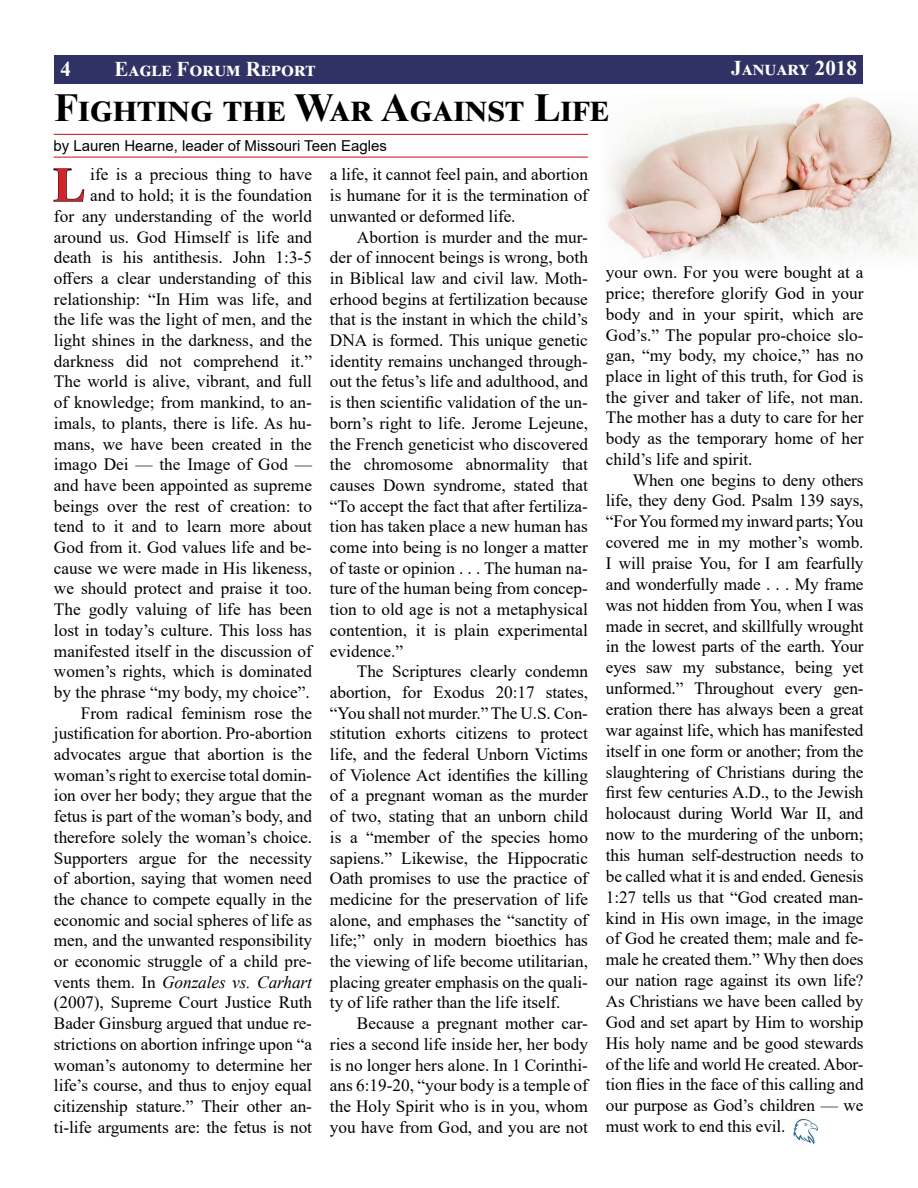
<style>
.page{position:relative;width:918px;height:1188px;background:#fff}
.page>*{position:absolute;margin:0;border:0;box-sizing:border-box;transform-origin:0 0}
.t1{font:700 48.45px "Times New Roman";color:#d2232a}
.t2{font:700 39.75px "Times New Roman";color:#000}
.t3{font:700 21px "Times New Roman";color:#fff}
.t4{font:17.25px/20.7px "Times New Roman";color:#000;text-align:justify}
.t5{font:15px "Arial";color:#000}
.s1{font-style:italic}
</style>
<div class="page">
<img style="left:608px;top:97px;width:310px;height:164px">
<div style="left:54px;top:55px;width:809px;height:28px;background:#303164"></div>
<img style="left:793px;top:1119px;width:24px;height:25px">
<hr style="left:54px;top:134px;width:534px;height:1px;background:#d2232a">
<hr style="left:54px;top:157px;width:534px;height:1px;background:#d2232a">
<svg style="left:53px;top:168px;width:32px;height:34px"></svg>
<p class="t3" style="left:60px;top:53px;width:12px">4</p>
<p class="t3" style="left:114px;top:53px;width:203px">Eagle Forum Report</p>
<p class="t3" style="left:731px;top:53px;width:127px">January 2018</p>
<h2 class="t2" style="left:54px;top:79px;width:556px">Fighting the War Against Life</h2>
<p class="t5" style="left:54px;top:136px;width:335px">by Lauren Hearne, leader of Missouri Teen Eagles</p>
<h1 class="t1" style="left:53px;top:150px;width:34px">L</h1>
<p class="t4" style="left:54px;top:164px;width:260px;text-align:right">ife is a precious thing to have<br>and to hold; it is the foundation<br>for any understanding of the world around us. God Himself is life and death is his antithesis. John 1:3-5 offers a clear understanding of this relationship: “In Him was life, and the life was the light of men, and the light shines in the darkness, and the darkness did not comprehend it.” The world is alive, vibrant, and full of knowledge; from mankind, to an&shy;imals, to plants, there is life. As hu&shy;mans, we have been created in the imago Dei — the Image of God — and have been appointed as supreme beings over the rest of creation: to tend to it and to learn more about God from it. God values life and be&shy;cause we were made in His likeness, we should protect and praise it too.<br>The godly valuing of life has been lost in today’s culture. This loss has manifested itself in the discussion of women’s rights, which is dominated by the phrase “my body, my choice”.<br>From radical feminism rose the justification for abortion. Pro-abortion advocates argue that abortion is the woman’s right to exercise total domin&shy;ion over her body; they argue that the fetus is part of the woman’s body, and therefore solely the woman’s choice.<br>Supporters argue for the necessity of abortion, saying that women need the chance to compete equally in the economic and social spheres of life as men, and the unwanted responsibility or economic struggle of a child pre&shy;vents them. In <span class="s1">Gonzales vs. Carhart </span>(2007), Supreme Court Justice Ruth Bader Ginsburg argued that undue re&shy;strictions on abortion infringe upon “a woman’s autonomy to determine her life’s course, and thus to enjoy equal citizenship stature.” Their other an&shy;ti-life arguments are: the fetus is not</p>
<p class="t4" style="left:330px;top:164px;width:260px">a life, it cannot feel pain, and abortion is humane for it is the termination of unwanted or deformed life.</p>
<p class="t4" style="left:330px;top:226px;width:260px;text-indent:27px">Abortion is murder and the mur&shy;der of innocent beings is wrong, both in Biblical law and civil law. Moth&shy;erhood begins at fertilization because that is the instant in which the child’s DNA is formed. This unique genetic identity remains unchanged through&shy;out the fetus’s life and adulthood, and is then scientific validation of the un&shy;born’s right to life. Jerome Lejeune, the French geneticist who discovered the chromosome abnormality that causes Down syndrome, stated that “To accept the fact that after fertiliza&shy;tion has taken place a new human has come into being is no longer a matter of taste or opinion . . . The human na&shy;ture of the human being from concep&shy;tion to old age is not a metaphysical contention, it is plain experimental evidence.”</p>
<p class="t4" style="left:330px;top:661px;width:260px;text-indent:27px">The Scriptures clearly condemn abortion, for Exodus 20:17 states, “You shall not murder.” The U.S. Con&shy;stitution exhorts citizens to protect life, and the federal Unborn Victims of Violence Act identifies the killing of a pregnant woman as the murder of two, stating that an unborn child is a “member of the species homo sapiens.” Likewise, the Hippocratic Oath promises to use the practice of medicine for the preservation of life alone, and emphases the “sanctity of life;” only in modern bioethics has the viewing of life become utilitarian, placing greater emphasis on the quali&shy;ty of life rather than the life itself.</p>
<p class="t4" style="left:330px;top:1012px;width:260px;text-indent:27px">Because a pregnant mother car&shy;ries a second life inside her, her body is no longer hers alone. In 1 Corinthi&shy;ans 6:19-20, “your body is a temple of the Holy Spirit who is in you, whom you have from God, and you are not</p>
<p class="t4" style="left:606px;top:262px;width:259px">your own. For you were bought at a price; therefore glorify God in your body and in your spirit, which are God’s.” The popular pro-choice slo&shy;gan, “my body, my choice,” has no place in light of this truth, for God is the giver and taker of life, not man.<br>The mother has a duty to care for her body as the temporary home of her child’s life and spirit.</p>
<p class="t4" style="left:606px;top:469px;width:259px;text-indent:27px">When one begins to deny others life, they deny God. Psalm 139 says, “For You formed my inward parts; You covered me in my mother’s womb.<br>I will praise You, for I am fearfully and wonderfully made . . . My frame was not hidden from You, when I was made in secret, and skillfully wrought in the lowest parts of the earth. Your eyes saw my substance, being yet unformed.” Throughout every gen&shy;eration there has always been a great war against life, which has manifested itself in one form or another; from the slaughtering of Christians during the first few centuries A.D., to the Jewish holocaust during World War II, and now to the murdering of the unborn; this human self-destruction needs to be called what it is and ended. Genesis 1:27 tells us that “God created man&shy;kind in His own image, in the image of God he created them; male and fe&shy;male he created them.” Why then does our nation rage against its own life?<br>As Christians we have been called by God and set apart by Him to worship His holy name and be good stewards of the life and world He created. Abor&shy;tion flies in the face of this calling and our purpose as God’s children — we must work to end this evil.</p>
</div>
